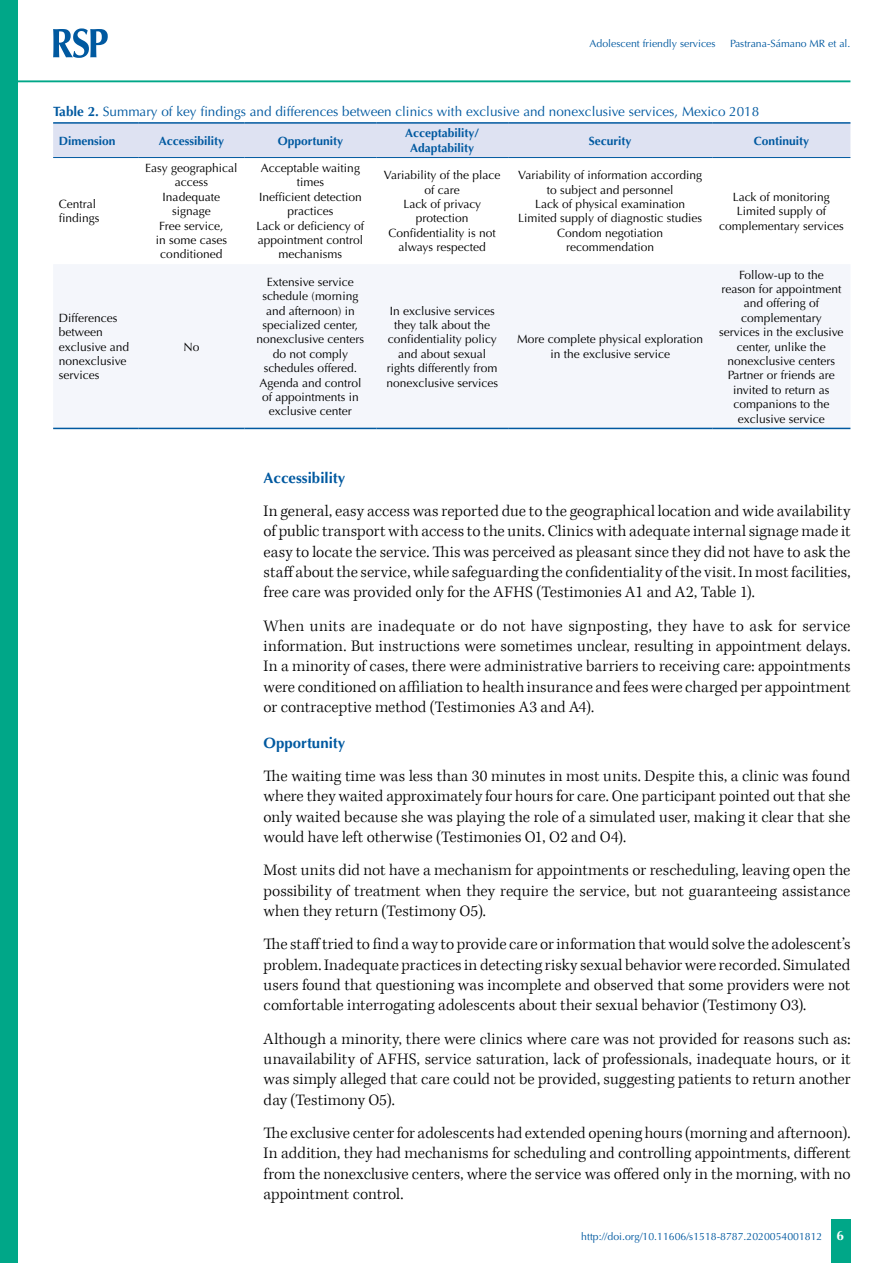
<style>
.page{position:relative;width:893px;height:1263px;background:#fff}
.page>*{position:absolute;margin:0;border:0;box-sizing:border-box;transform-origin:0 0}
.t1{font:300 16.5px/20.4px "Kepler Std";color:#000;text-align:justify}
.t2{font:700 15px "Optima";color:#0059a0}
.t3{font:13.5px "Optima";color:#0059a0}
.t4{font:700 13.5px "Optima";color:#fff}
.t5{font:12px/14.4px "Optima";color:#000;text-align:center}
.t6{font:700 12px/14.4px "Optima";color:#0059a0;text-align:center}
.t7{font:10.5px "Optima";color:#0059a0}
.s1{font-weight:700}
</style>
<div class="page">
<div style="left:831px;top:1220px;width:20px;height:43px;background:#00a788"></div>
<div style="left:0;top:0;width:18px;height:1263px;background:#00a788"></div>
<svg style="left:53px;top:28px;width:55px;height:30px"></svg>
<hr style="left:18px;top:80px;width:832px;height:2px;background:#00a788">
<div style="left:53px;top:124px;width:797px;height:33px;background:#dee2f2"></div>
<div style="left:53px;top:265px;width:797px;height:163px;background:#f4f6fb"></div>
<hr style="left:53px;top:122px;width:85px;height:2px;background:#0059a0">
<hr style="left:138px;top:122px;width:106px;height:2px;background:#0059a0">
<hr style="left:244px;top:122px;width:132px;height:2px;background:#0059a0">
<hr style="left:376px;top:122px;width:132px;height:2px;background:#0059a0">
<hr style="left:508px;top:122px;width:204px;height:2px;background:#0059a0">
<hr style="left:712px;top:122px;width:138px;height:2px;background:#0059a0">
<hr style="left:53px;top:157px;width:85px;height:1px;background:#0059a0">
<hr style="left:138px;top:157px;width:106px;height:1px;background:#0059a0">
<hr style="left:244px;top:157px;width:132px;height:1px;background:#0059a0">
<hr style="left:376px;top:157px;width:132px;height:1px;background:#0059a0">
<hr style="left:508px;top:157px;width:204px;height:1px;background:#0059a0">
<hr style="left:712px;top:157px;width:138px;height:1px;background:#0059a0">
<hr style="left:53px;top:428px;width:85px;height:1px;background:#0059a0">
<hr style="left:138px;top:428px;width:106px;height:1px;background:#0059a0">
<hr style="left:244px;top:428px;width:132px;height:1px;background:#0059a0">
<hr style="left:376px;top:428px;width:132px;height:1px;background:#0059a0">
<hr style="left:508px;top:428px;width:204px;height:1px;background:#0059a0">
<hr style="left:712px;top:428px;width:138px;height:1px;background:#0059a0">
<p class="t7" style="left:590px;top:37px;width:128px">Adolescent friendly services</p>
<p class="t7" style="left:730px;top:37px;width:122px">Pastrana-Sámano MR et al.</p>
<p class="t3" style="left:53px;top:104px;width:708px"><span class="s1">Table 2.</span> Summary of key findings and differences between clinics with exclusive and nonexclusive services, Mexico 2018</p>
<p class="t6" style="left:59px;top:133px;width:58px">Dimension</p>
<p class="t6" style="left:159px;top:133px;width:67px">Accessibility</p>
<p class="t6" style="left:278px;top:133px;width:67px">Opportunity</p>
<p class="t6" style="left:405px;top:126px;width:76px">Acceptability/<br>Adaptability</p>
<p class="t6" style="left:589px;top:133px;width:44px">Security</p>
<p class="t6" style="left:754px;top:133px;width:57px">Continuity</p>
<p class="t5" style="left:59px;top:197px;width:42px;text-align:left">Central findings</p>
<p class="t5" style="left:59px;top:311px;width:72px;text-align:left">Differences between exclusive and nonexclusive services</p>
<p class="t5" style="left:145px;top:161px;width:94px">Easy geographical access<br>Inadequate signage<br>Free service,<br>in some cases conditioned</p>
<p class="t5" style="left:257px;top:161px;width:109px">Acceptable waiting times<br>Inefficient detection practices<br>Lack or deficiency of appointment control mechanisms</p>
<p class="t5" style="left:384px;top:168px;width:118px">Variability of the place of care<br>Lack of privacy protection<br>Confidentiality is not always respected</p>
<p class="t5" style="left:518px;top:168px;width:186px">Variability of information according to subject and personnel<br>Lack of physical examination<br>Limited supply of diagnostic studies<br>Condom negotiation recommendation</p>
<p class="t5" style="left:183px;top:340px;width:18px">No</p>
<p class="t5" style="left:257px;top:275px;width:109px">Extensive service schedule (morning and afternoon) in specialized center, nonexclusive centers do not comply schedules offered.<br>Agenda and control of appointments in exclusive center</p>
<p class="t5" style="left:386px;top:304px;width:113px">In exclusive services they talk about the confidentiality policy and about sexual rights differently from nonexclusive services</p>
<p class="t5" style="left:517px;top:332px;width:188px">More complete physical exploration in the exclusive service</p>
<p class="t5" style="left:719px;top:190px;width:126px">Lack of monitoring<br>Limited supply of complementary services</p>
<p class="t5" style="left:719px;top:268px;width:126px">Follow-up to the<br>reason for appointment and offering of complementary services in the exclusive center, unlike the nonexclusive centers<br>Partner or friends are invited to return as companions to the exclusive service</p>
<p class="t2" style="left:264px;top:469px;width:83px">Accessibility</p>
<p class="t1" style="left:264px;top:501px;width:588px">In general, easy access was reported due to the geographical location and wide availability of public transport with access to the units. Clinics with adequate internal signage made it easy to locate the service. This was perceived as pleasant since they did not have to ask the staff about the service, while safeguarding the confidentiality of the visit. In most facilities, free care was provided only for the AFHS (Testimonies A1 and A2, Table 1).</p>
<p class="t1" style="left:264px;top:616px;width:588px">When units are inadequate or do not have signposting, they have to ask for service information. But instructions were sometimes unclear, resulting in appointment delays.<br>In a minority of cases, there were administrative barriers to receiving care: appointments were conditioned on affiliation to health insurance and fees were charged per appointment or contraceptive method (Testimonies A3 and A4).</p>
<p class="t2" style="left:264px;top:734px;width:83px">Opportunity</p>
<p class="t1" style="left:264px;top:766px;width:588px">The waiting time was less than 30 minutes in most units. Despite this, a clinic was found where they waited approximately four hours for care. One participant pointed out that she only waited because she was playing the role of a simulated user, making it clear that she would have left otherwise (Testimonies O1, O2 and O4).</p>
<p class="t1" style="left:264px;top:861px;width:588px">Most units did not have a mechanism for appointments or rescheduling, leaving open the possibility of treatment when they require the service, but not guaranteeing assistance when they return (Testimony O5).</p>
<p class="t1" style="left:264px;top:934px;width:588px">The staff tried to find a way to provide care or information that would solve the adolescent’s problem. Inadequate practices in detecting risky sexual behavior were recorded. Simulated users found that questioning was incomplete and observed that some providers were not comfortable interrogating adolescents about their sexual behavior (Testimony O3).</p>
<p class="t1" style="left:264px;top:1029px;width:588px">Although a minority, there were clinics where care was not provided for reasons such as: unavailability of AFHS, service saturation, lack of professionals, inadequate hours, or it was simply alleged that care could not be provided, suggesting patients to return another day (Testimony O5).</p>
<p class="t1" style="left:264px;top:1123px;width:588px">The exclusive center for adolescents had extended opening hours (morning and afternoon).<br>In addition, they had mechanisms for scheduling and controlling appointments, different from the nonexclusive centers, where the service was offered only in the morning, with no appointment control.</p>
<p class="t7" style="left:581px;top:1230px;width:243px">http://doi.org/10.11606/s1518-8787.2020054001812</p>
<p class="t4" style="left:836px;top:1227px;width:9px">6</p>
</div>
